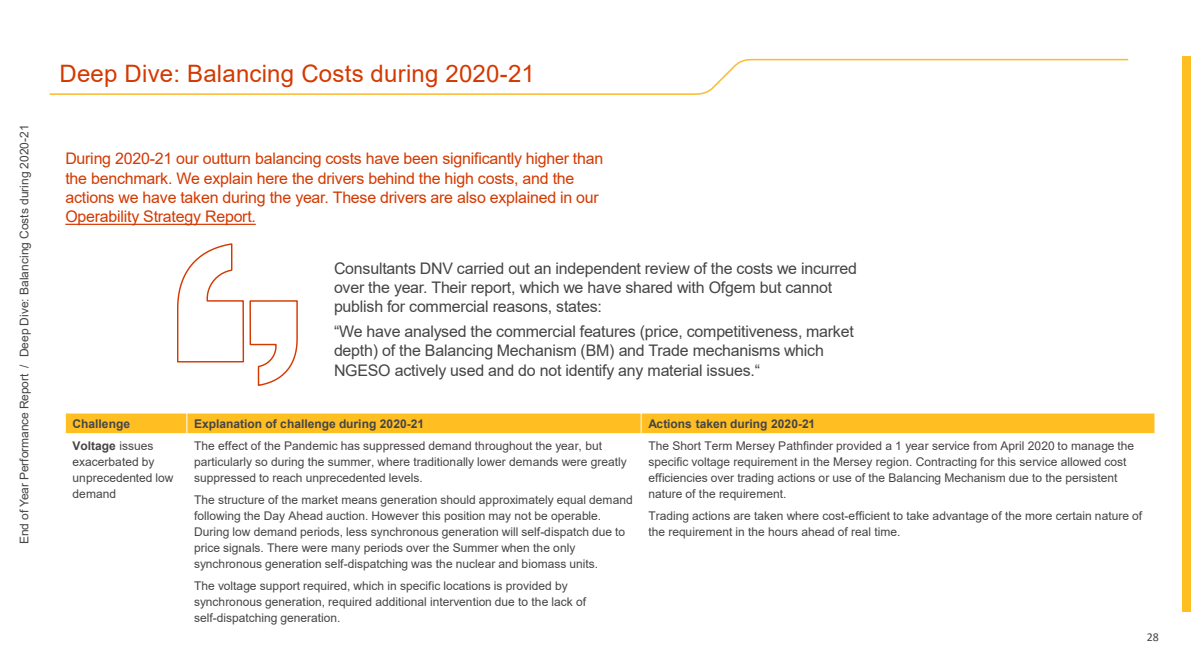
<style>
.page{position:relative;width:1191px;height:669px;background:#fff}
.page>*{position:absolute;margin:0;border:0;box-sizing:border-box;transform-origin:0 0}
.t1{font:24px "Arial";letter-spacing:.01em;color:#d43900}
.t2{font:16px/19.2px "Arial";letter-spacing:-.015em;color:#454546}
.t3{font:16px/19.2px "Arial";letter-spacing:-.015em;color:#d43900}
.t4{font:12px/16px "Arial";letter-spacing:.005em;color:#454546}
.t5{font:700 12px "Arial";color:#454546}
.t6{font:12px "Calibri";color:#454546}
.s1{font-weight:700}
</style>
<div class="page">
<div style="left:1182px;top:57px;width:9px;height:555px;background:#ffbf22"></div>
<svg style="left:49px;top:58px;width:1080px;height:37px"></svg>
<svg style="left:65px;top:224px;width:191px;height:1px"></svg>
<svg style="left:177px;top:243px;width:121px;height:143px"></svg>
<div style="left:65px;top:413px;width:122px;height:22px;background:#ffbf22"></div>
<div style="left:187px;top:413px;width:454px;height:22px;background:#ffbf22"></div>
<div style="left:641px;top:413px;width:514px;height:22px;background:#ffbf22"></div>
<hr style="left:186px;top:413px;width:1px;height:216px;background:#fff">
<hr style="left:641px;top:413px;width:1px;height:216px;background:#fff">
<hr style="left:65px;top:433px;width:1091px;height:3px;background:#fff">
<hr style="left:65px;top:413px;width:1px;height:216px;background:#fff">
<hr style="left:65px;top:413px;width:1091px;height:1px;background:#fff">
<p class="t4" style="left:16px;top:544px;width:421px;rotate:-90deg">End of Year Performance Report / Deep Dive: Balancing Costs during 2020-21</p>
<h1 class="t1" style="left:59px;top:57px;width:477px">Deep Dive: Balancing Costs during 2020-21</h1>
<p class="t3" style="left:65px;top:149px;width:539px">During 2020-21 our outturn balancing costs have been significantly higher than the benchmark. We explain here the drivers behind the high costs, and the actions we have taken during the year. These drivers are also explained in our Operability Strategy Report.</p>
<p class="t2" style="left:334px;top:258px;width:525px">Consultants DNV carried out an independent review of the costs we incurred over the year. Their report, which we have shared with Ofgem but cannot publish for commercial reasons, states:</p>
<p class="t2" style="left:334px;top:322px;width:521px">“We have analysed the commercial features (price, competitiveness, market depth) of the Balancing Mechanism (BM) and Trade mechanisms which<br>NGESO actively used and do not identify any material issues.“</p>
<p class="t5" style="left:73px;top:416px;width:59px">Challenge</p>
<p class="t5" style="left:194px;top:416px;width:231px">Explanation of challenge during 2020-21</p>
<p class="t5" style="left:648px;top:416px;width:168px">Actions taken during 2020-21</p>
<p class="t4" style="left:73px;top:438px;width:103px"><span class="s1">Voltage</span> issues exacerbated by unprecedented low demand</p>
<p class="t4" style="left:194px;top:438px;width:434px">The effect of the Pandemic has suppressed demand throughout the year, but particularly so during the summer, where traditionally lower demands were greatly suppressed to reach unprecedented levels.</p>
<p class="t4" style="left:194px;top:492px;width:440px">The structure of the market means generation should approximately equal demand following the Day Ahead auction. However this position may not be operable.<br>During low demand periods, less synchronous generation will self-dispatch due to price signals. There were many periods over the Summer when the only synchronous generation self-dispatching was the nuclear and biomass units.</p>
<p class="t4" style="left:194px;top:578px;width:394px">The voltage support required, which in specific locations is provided by synchronous generation, required additional intervention due to the lack of self-dispatching generation.</p>
<p class="t4" style="left:648px;top:438px;width:487px">The Short Term Mersey Pathfinder provided a 1 year service from April 2020 to manage the specific voltage requirement in the Mersey region. Contracting for this service allowed cost efficiencies over trading actions or use of the Balancing Mechanism due to the persistent nature of the requirement.</p>
<p class="t4" style="left:648px;top:508px;width:495px">Trading actions are taken where cost-efficient to take advantage of the more certain nature of the requirement in the hours ahead of real time.</p>
<p class="t6" style="left:1147px;top:629px;width:14px">28</p>
</div>
